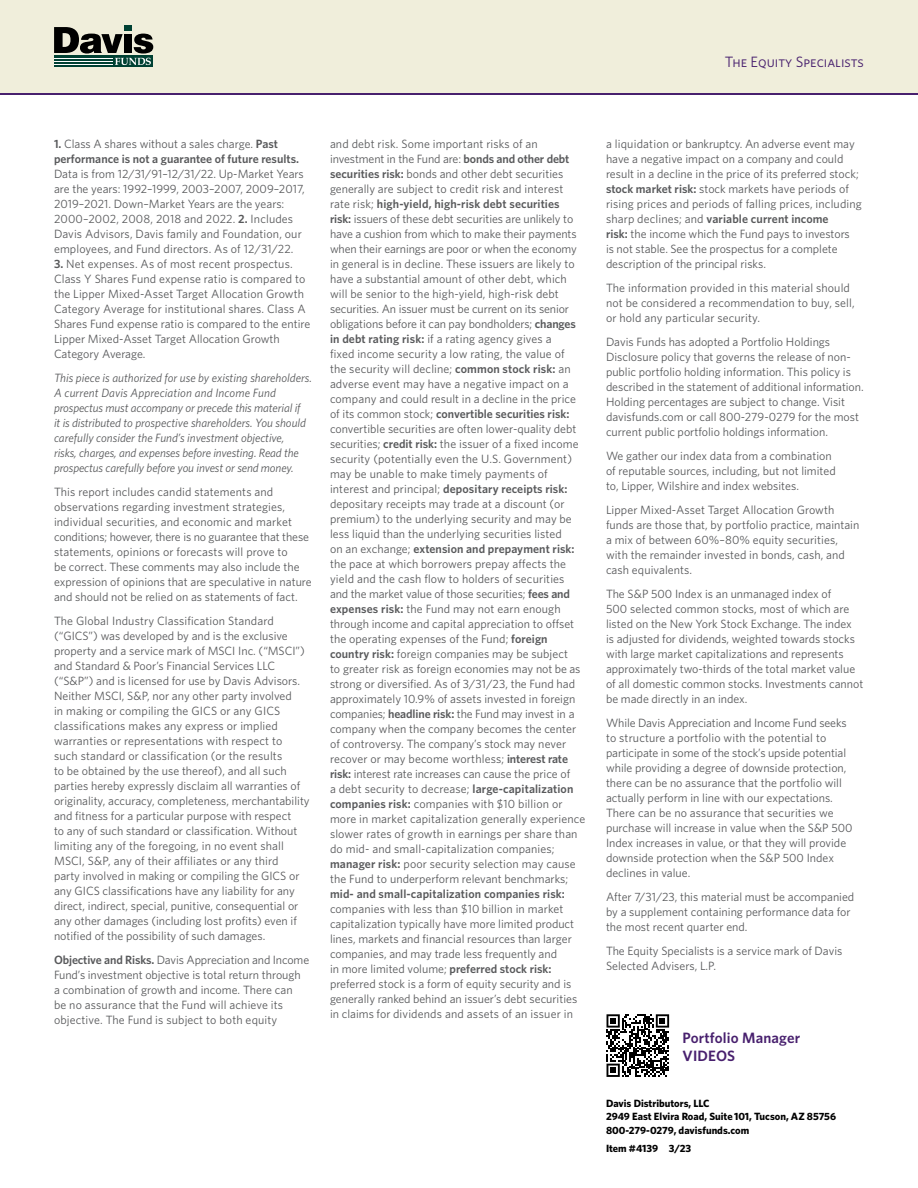
<style>
.page{position:relative;width:918px;height:1188px;background:#fff}
.page>*{position:absolute;margin:0;border:0;box-sizing:border-box;transform-origin:0 0}
.t1{font:600 15px "Whitney";letter-spacing:.01em;color:#48206e}
.t2{font:15px "Whitney";color:#48206e}
.Footnotes{font:12px/15px "Whitney";color:#58595b}
.t3{font:italic 12px/15px "Whitney";letter-spacing:-.01em;color:#58595b}
.t4{font:700 10.5px/13.5px "Whitney";color:#000}
.s1{font-weight:600}
</style>
<div class="page">
<div style="left:0;top:0;width:918px;height:94px;background:#f0eedb"></div>
<div style="left:124px;top:25px;width:8px;height:6px;background:#004133"></div>
<div style="left:54px;top:56px;width:99px;height:11px;background:#004133"></div>
<svg style="left:54px;top:27px;width:99px;height:38px"></svg>
<hr style="left:54px;top:58px;width:59px;height:1px;background:#fff">
<hr style="left:54px;top:61px;width:59px;height:1px;background:#fff">
<hr style="left:54px;top:64px;width:59px;height:1px;background:#fff">
<hr style="left:0;top:94px;width:918px;height:1px;background:#48206e">
<svg style="left:607px;top:1014px;width:62px;height:63px"></svg>
<p class="t2" style="left:725px;top:52px;width:141px">The Equity Specialists</p>
<p class="Footnotes" style="left:54px;top:136px;width:252px"><span class="s1">1.</span> Class A shares without a sales charge. <span class="s1">Past performance is not a guarantee of future results.<br></span>Data is from 12/31/91–12/31/22. Up-Market Years are the years: 1992–1999, 2003–2007, 2009–2017, 2019–2021. Down–Market Years are the years:<br>2000–2002, 2008, 2018 and 2022. <span class="s1">2.</span> Includes Davis Advisors, Davis family and Foundation, our employees, and Fund directors. As of 12/31/22.</p>
<p class="Footnotes" style="left:54px;top:256px;width:258px"><span class="s1">3.</span> Net expenses. As of most recent prospectus.<br>Class Y Shares Fund expense ratio is compared to the Lipper Mixed-Asset Target Allocation Growth Category Average for institutional shares. Class A Shares Fund expense ratio is compared to the entire Lipper Mixed-Asset Target Allocation Growth Category Average.</p>
<p class="t3" style="left:54px;top:370px;width:260px">This piece is authorized for use by existing shareholders.<br>A current Davis Appreciation and Income Fund prospectus must accompany or precede this material if<br>it is distributed to prospective shareholders. You should carefully consider the Fund’s investment objective,<br>risks, charges, and expenses before investing. Read the prospectus carefully before you invest or send money.</p>
<p class="Footnotes" style="left:54px;top:484px;width:259px">This report includes candid statements and observations regarding investment strategies, individual securities, and economic and market conditions; however, there is no guarantee that these statements, opinions or forecasts will prove to<br>be correct. These comments may also include the expression of opinions that are speculative in nature and should not be relied on as statements of fact.</p>
<p class="Footnotes" style="left:54px;top:613px;width:257px">The Global Industry Classification Standard (“GICS”) was developed by and is the exclusive property and a service mark of MSCI Inc. (“MSCI”) and Standard &amp; Poor’s Financial Services LLC (“S&amp;P”) and is licensed for use by Davis Advisors.<br>Neither MSCI, S&amp;P, nor any other party involved<br>in making or compiling the GICS or any GICS classifications makes any express or implied warranties or representations with respect to<br>such standard or classification (or the results<br>to be obtained by the use thereof), and all such parties hereby expressly disclaim all warranties of originality, accuracy, completeness, merchantability and fitness for a particular purpose with respect<br>to any of such standard or classification. Without limiting any of the foregoing, in no event shall MSCI, S&amp;P, any of their affiliates or any third<br>party involved in making or compiling the GICS or any GICS classifications have any liability for any direct, indirect, special, punitive, consequential or any other damages (including lost profits) even if notified of the possibility of such damages.</p>
<p class="Footnotes" style="left:54px;top:952px;width:257px"><span class="s1">Objective and Risks.</span> Davis Appreciation and Income Fund’s investment objective is total return through a combination of growth and income. There can<br>be no assurance that the Fund will achieve its objective. The Fund is subject to both equity</p>
<p class="Footnotes" style="left:330px;top:136px;width:257px">and debt risk. Some important risks of an investment in the Fund are: <span class="s1">bonds and other debt securities risk:</span> bonds and other debt securities generally are subject to credit risk and interest rate risk; <span class="s1">high-yield, high-risk debt securities<br>risk:</span> issuers of these debt securities are unlikely to have a cushion from which to make their payments when their earnings are poor or when the economy in general is in decline. These issuers are likely to have a substantial amount of other debt, which will be senior to the high-yield, high-risk debt securities. An issuer must be current on its senior obligations before it can pay bondholders; <span class="s1">changes in debt rating risk:</span> if a rating agency gives a<br>fixed income security a low rating, the value of<br>the security will decline; <span class="s1">common stock risk:</span> an adverse event may have a negative impact on a company and could result in a decline in the price of its common stock; <span class="s1">convertible securities risk: </span>convertible securities are often lower-quality debt securities; <span class="s1">credit risk:</span> the issuer of a fixed income security (potentially even the U.S. Government) may be unable to make timely payments of interest and principal; <span class="s1">depositary receipts risk: </span>depositary receipts may trade at a discount (or premium) to the underlying security and may be less liquid than the underlying securities listed<br>on an exchange; <span class="s1">extension and prepayment risk: </span>the pace at which borrowers prepay affects the yield and the cash flow to holders of securities and the market value of those securities; <span class="s1">fees and expenses risk:</span> the Fund may not earn enough through income and capital appreciation to offset the operating expenses of the Fund; <span class="s1">foreign country risk:</span> foreign companies may be subject<br>to greater risk as foreign economies may not be as strong or diversified. As of 3/31/23, the Fund had approximately 10.9% of assets invested in foreign companies; <span class="s1">headline risk:</span> the Fund may invest in a company when the company becomes the center of controversy. The company’s stock may never recover or may become worthless; <span class="s1">interest rate risk:</span> interest rate increases can cause the price of<br>a debt security to decrease; <span class="s1">large-capitalization companies risk:</span> companies with $10 billion or more in market capitalization generally experience slower rates of growth in earnings per share than do mid- and small-capitalization companies; <span class="s1">manager risk:</span> poor security selection may cause the Fund to underperform relevant benchmarks; <span class="s1">mid- and small-capitalization companies risk: </span>companies with less than $10 billion in market capitalization typically have more limited product lines, markets and financial resources than larger companies, and may trade less frequently and<br>in more limited volume; <span class="s1">preferred stock risk: </span>preferred stock is a form of equity security and is generally ranked behind an issuer’s debt securities in claims for dividends and assets of an issuer in</p>
<p class="Footnotes" style="left:606px;top:136px;width:257px">a liquidation or bankruptcy. An adverse event may have a negative impact on a company and could result in a decline in the price of its preferred stock; <span class="s1">stock market risk:</span> stock markets have periods of rising prices and periods of falling prices, including sharp declines; and <span class="s1">variable current income<br>risk:</span> the income which the Fund pays to investors<br>is not stable. See the prospectus for a complete description of the principal risks.</p>
<p class="Footnotes" style="left:606px;top:280px;width:250px">The information provided in this material should not be considered a recommendation to buy, sell, or hold any particular security.</p>
<p class="Footnotes" style="left:606px;top:334px;width:259px">Davis Funds has adopted a Portfolio Holdings Disclosure policy that governs the release of non&shy;public portfolio holding information. This policy is described in the statement of additional information.<br>Holding percentages are subject to change. Visit davisfunds.com or call 800-279-0279 for the most current public portfolio holdings information.</p>
<p class="Footnotes" style="left:606px;top:448px;width:231px">We gather our index data from a combination of reputable sources, including, but not limited to, Lipper, Wilshire and index websites.</p>
<p class="Footnotes" style="left:606px;top:502px;width:255px">Lipper Mixed-Asset Target Allocation Growth funds are those that, by portfolio practice, maintain a mix of between 60%–80% equity securities, with the remainder invested in bonds, cash, and cash equivalents.</p>
<p class="Footnotes" style="left:606px;top:586px;width:259px">The S&amp;P 500 Index is an unmanaged index of<br>500 selected common stocks, most of which are listed on the New York Stock Exchange. The index<br>is adjusted for dividends, weighted towards stocks with large market capitalizations and represents approximately two-thirds of the total market value of all domestic common stocks. Investments cannot be made directly in an index.</p>
<p class="Footnotes" style="left:606px;top:715px;width:248px">While Davis Appreciation and Income Fund seeks to structure a portfolio with the potential to participate in some of the stock’s upside potential while providing a degree of downside protection, there can be no assurance that the portfolio will actually perform in line with our expectations.<br>There can be no assurance that securities we purchase will increase in value when the S&amp;P 500<br>Index increases in value, or that they will provide downside protection when the S&amp;P 500 Index declines in value.</p>
<p class="Footnotes" style="left:606px;top:889px;width:250px">After 7/31/23, this material must be accompanied by a supplement containing performance data for the most recent quarter end.</p>
<p class="Footnotes" style="left:606px;top:943px;width:238px">The Equity Specialists is a service mark of Davis<br>Selected Advisers, L.P.</p>
<p class="t1" style="left:683px;top:1027px;width:119px">Portfolio Manager</p>
<p class="t1" style="left:683px;top:1045px;width:54px">VIDEOS</p>
<p class="t4" style="left:606px;top:1096px;width:232px">Davis Distributors, LLC<br>2949 East Elvira Road, Suite 101, Tucson, AZ 85756<br>800-279-0279, davisfunds.com</p>
<p class="t4" style="left:606px;top:1141px;width:87px">Item #4139 3/23</p>
</div>
